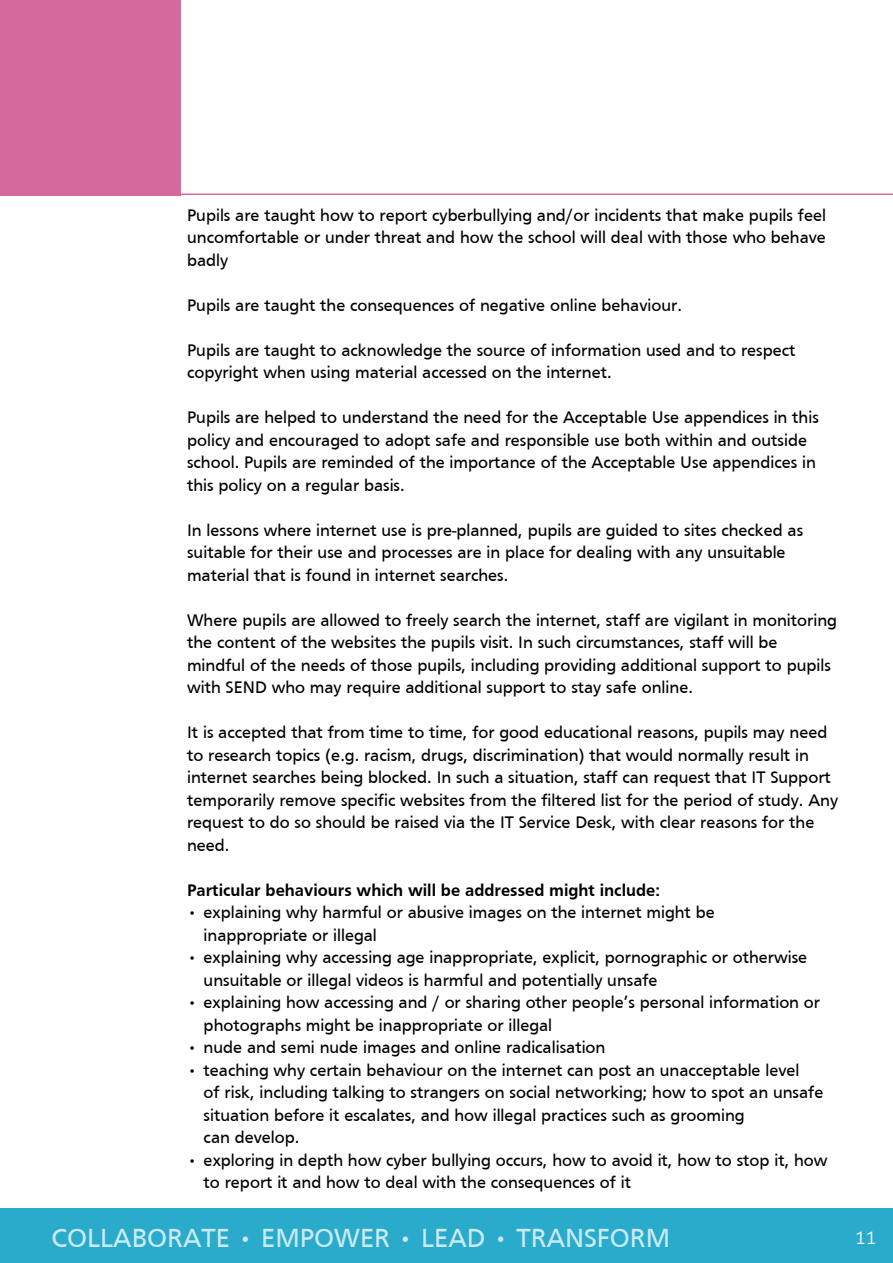
<style>
.page{position:relative;width:893px;height:1263px;background:#fff}
.page>*{position:absolute;margin:0;border:0;box-sizing:border-box;transform-origin:0 0}
.t1{font:27px "Frutiger";color:#caeaf2}
.t2{font:300 19.5px "Aller";color:#fff}
.t3{font:17.25px/22.5px "Frutiger";color:#000}
.t4{font:700 17.25px "Frutiger";color:#000}
</style>
<div class="page">
<div style="left:0;top:1209px;width:893px;height:54px;background:#2babcc"></div>
<hr style="left:181px;top:194px;width:712px;height:1px;background:#d4699b">
<div style="left:0;top:0;width:180px;height:196px;background:#d4699b"></div>
<p class="t3" style="left:187px;top:204px;width:640px;text-align:justify">Pupils are taught how to report cyberbullying and/or incidents that make pupils feel uncomfortable or under threat and how the school will deal with those who behave badly</p>
<p class="t3" style="left:187px;top:294px;width:496px">Pupils are taught the consequences of negative online behaviour.</p>
<p class="t3" style="left:187px;top:339px;width:610px">Pupils are taught to acknowledge the source of information used and to respect copyright when using material accessed on the internet.</p>
<p class="t3" style="left:187px;top:406px;width:633px">Pupils are helped to understand the need for the Acceptable Use appendices in this policy and encouraged to adopt safe and responsible use both within and outside school. Pupils are reminded of the importance of the Acceptable Use appendices in this policy on a regular basis.</p>
<p class="t3" style="left:187px;top:519px;width:618px">In lessons where internet use is pre-planned, pupils are guided to sites checked as suitable for their use and processes are in place for dealing with any unsuitable material that is found in internet searches.</p>
<p class="t3" style="left:187px;top:609px;width:651px">Where pupils are allowed to freely search the internet, staff are vigilant in monitoring the content of the websites the pupils visit. In such circumstances, staff will be mindful of the needs of those pupils, including providing additional support to pupils with SEND who may require additional support to stay safe online.</p>
<p class="t3" style="left:187px;top:721px;width:652px">It is accepted that from time to time, for good educational reasons, pupils may need to research topics (e.g. racism, drugs, discrimination) that would normally result in internet searches being blocked. In such a situation, staff can request that IT Support temporarily remove specific websites from the filtered list for the period of study. Any request to do so should be raised via the IT Service Desk, with clear reasons for the need.</p>
<p class="t4" style="left:187px;top:880px;width:474px">Particular behaviours which will be addressed might include:</p>
<p class="t3" style="left:204px;top:901px;width:513px;text-indent:-17px">• explaining why harmful or abusive images on the internet might be inappropriate or illegal</p>
<p class="t3" style="left:204px;top:946px;width:605px;text-indent:-17px">• explaining why accessing age inappropriate, explicit, pornographic or otherwise unsuitable or illegal videos is harmful and potentially unsafe</p>
<p class="t3" style="left:204px;top:991px;width:618px;text-indent:-17px">• explaining how accessing and / or sharing other people’s personal information or photographs might be inappropriate or illegal</p>
<p class="t3" style="left:187px;top:1036px;width:420px">• nude and semi nude images and online radicalisation</p>
<p class="t3" style="left:204px;top:1059px;width:621px;text-indent:-17px">• teaching why certain behaviour on the internet can post an unacceptable level<br>of risk, including talking to strangers on social networking; how to spot an unsafe situation before it escalates, and how illegal practices such as grooming<br>can develop.</p>
<p class="t3" style="left:204px;top:1149px;width:625px;text-indent:-17px">• exploring in depth how cyber bullying occurs, how to avoid it, how to stop it, how to report it and how to deal with the consequences of it</p>
<h1 class="t1" style="left:52px;top:1222px;width:620px">COLLABORATE • EMPOWER • LEAD • TRANSFORM</h1>
<p class="t2" style="left:854px;top:1225px;width:24px">11</p>
</div>
